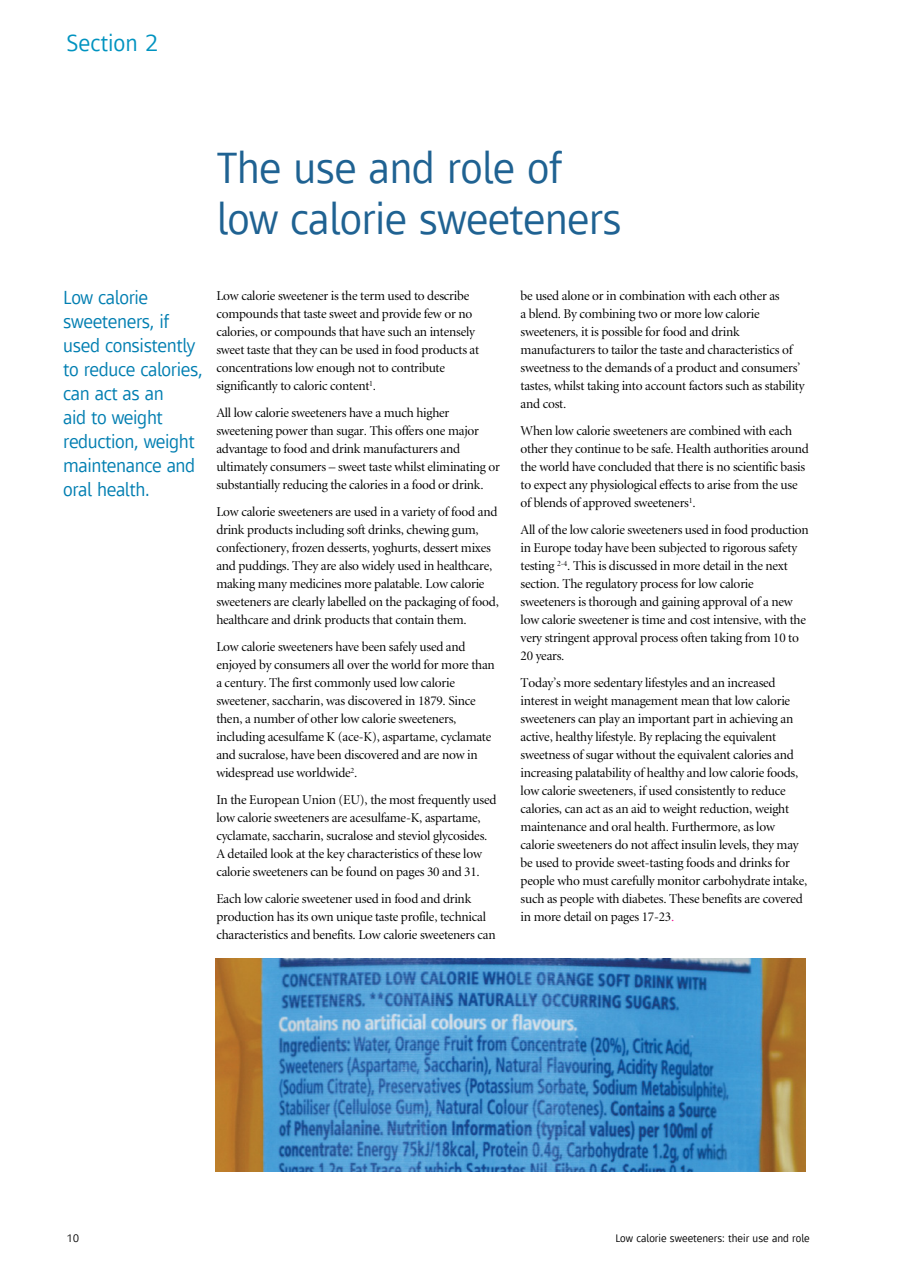
<style>
.page{position:relative;width:915px;height:1285px;background:#fff}
.page>*{position:absolute;margin:0;border:0;box-sizing:border-box;transform-origin:0 0}
.t1{font:45px/51px "Mayberry Pro";letter-spacing:-.015em;color:#1f6292}
.t2{font:24px "Mayberry Pro";color:#0093c0}
.t3{font:19.5px/24px "Mayberry Pro";letter-spacing:-.02em;color:#007eb1}
.t4{font:13.5px/18px "Minion Display";letter-spacing:-.015em;color:#000}
.t5{font:11.25px "Mayberry Pro";color:#000}
.s1{color:#ec008c}
</style>
<div class="page">
<img style="left:216px;top:958px;width:589px;height:213px">
<h2 class="t2" style="left:66px;top:27px;width:94px">Section 2</h2>
<h1 class="t1" style="left:217px;top:140px;width:406px">The use and role of low calorie sweeteners</h1>
<h3 class="t3" style="left:63px;top:284px;width:141px">Low calorie sweeteners, if used consistently to reduce calories, can act as an<br>aid to weight reduction, weight maintenance and oral health.</h3>
<p class="t4" style="left:216px;top:287px;width:264px">Low calorie sweetener is the term used to describe compounds that taste sweet and provide few or no calories, or compounds that have such an intensely sweet taste that they can be used in food products at concentrations low enough not to contribute significantly to caloric content<sup>1</sup>.</p>
<p class="t4" style="left:216px;top:404px;width:285px">All low calorie sweeteners have a much higher sweetening power than sugar. This offers one major advantage to food and drink manufacturers and ultimately consumers – sweet taste whilst eliminating or substantially reducing the calories in a food or drink.</p>
<p class="t4" style="left:216px;top:503px;width:284px">Low calorie sweeteners are used in a variety of food and drink products including soft drinks, chewing gum, confectionery, frozen desserts, yoghurts, dessert mixes and puddings. They are also widely used in healthcare, making many medicines more palatable. Low calorie sweeteners are clearly labelled on the packaging of food, healthcare and drink products that contain them.</p>
<p class="t4" style="left:216px;top:638px;width:280px">Low calorie sweeteners have been safely used and enjoyed by consumers all over the world for more than a century. The first commonly used low calorie sweetener, saccharin, was discovered in 1879. Since then, a number of other low calorie sweeteners, including acesulfame K (ace-K), aspartame, cyclamate and sucralose, have been discovered and are now in widespread use worldwide<sup>2</sup>.</p>
<p class="t4" style="left:216px;top:791px;width:281px">In the European Union (EU), the most frequently used low calorie sweeteners are acesulfame-K, aspartame, cyclamate, saccharin, sucralose and steviol glycosides.<br>A detailed look at the key characteristics of these low calorie sweeteners can be found on pages 30 and 31.</p>
<p class="t4" style="left:216px;top:890px;width:281px">Each low calorie sweetener used in food and drink production has its own unique taste profile, technical characteristics and benefits. Low calorie sweeteners can</p>
<p class="t4" style="left:520px;top:287px;width:285px">be used alone or in combination with each other as<br>a blend. By combining two or more low calorie sweeteners, it is possible for food and drink manufacturers to tailor the taste and characteristics of sweetness to the demands of a product and consumers’ tastes, whilst taking into account factors such as stability and cost.</p>
<p class="t4" style="left:520px;top:422px;width:289px">When low calorie sweeteners are combined with each other they continue to be safe. Health authorities around the world have concluded that there is no scientific basis to expect any physiological effects to arise from the use of blends of approved sweeteners<sup>1</sup>.</p>
<p class="t4" style="left:520px;top:521px;width:290px">All of the low calorie sweeteners used in food production in Europe today have been subjected to rigorous safety testing <sup>2-4</sup>. This is discussed in more detail in the next section. The regulatory process for low calorie sweeteners is thorough and gaining approval of a new low calorie sweetener is time and cost intensive, with the very stringent approval process often taking from 10 to 20 years.</p>
<p class="t4" style="left:520px;top:674px;width:288px">Today’s more sedentary lifestyles and an increased interest in weight management mean that low calorie sweeteners can play an important part in achieving an active, healthy lifestyle. By replacing the equivalent sweetness of sugar without the equivalent calories and increasing palatability of healthy and low calorie foods, low calorie sweeteners, if used consistently to reduce calories, can act as an aid to weight reduction, weight maintenance and oral health. Furthermore, as low calorie sweeteners do not affect insulin levels, they may be used to provide sweet-tasting foods and drinks for people who must carefully monitor carbohydrate intake, such as people with diabetes. These benefits are covered in more detail on pages 17-23<span class="s1">.</span></p>
<p class="t5" style="left:66px;top:1230px;width:14px">10</p>
<p class="t5" style="left:615px;top:1230px;width:196px">Low calorie sweeteners: their use and role</p>
</div>
